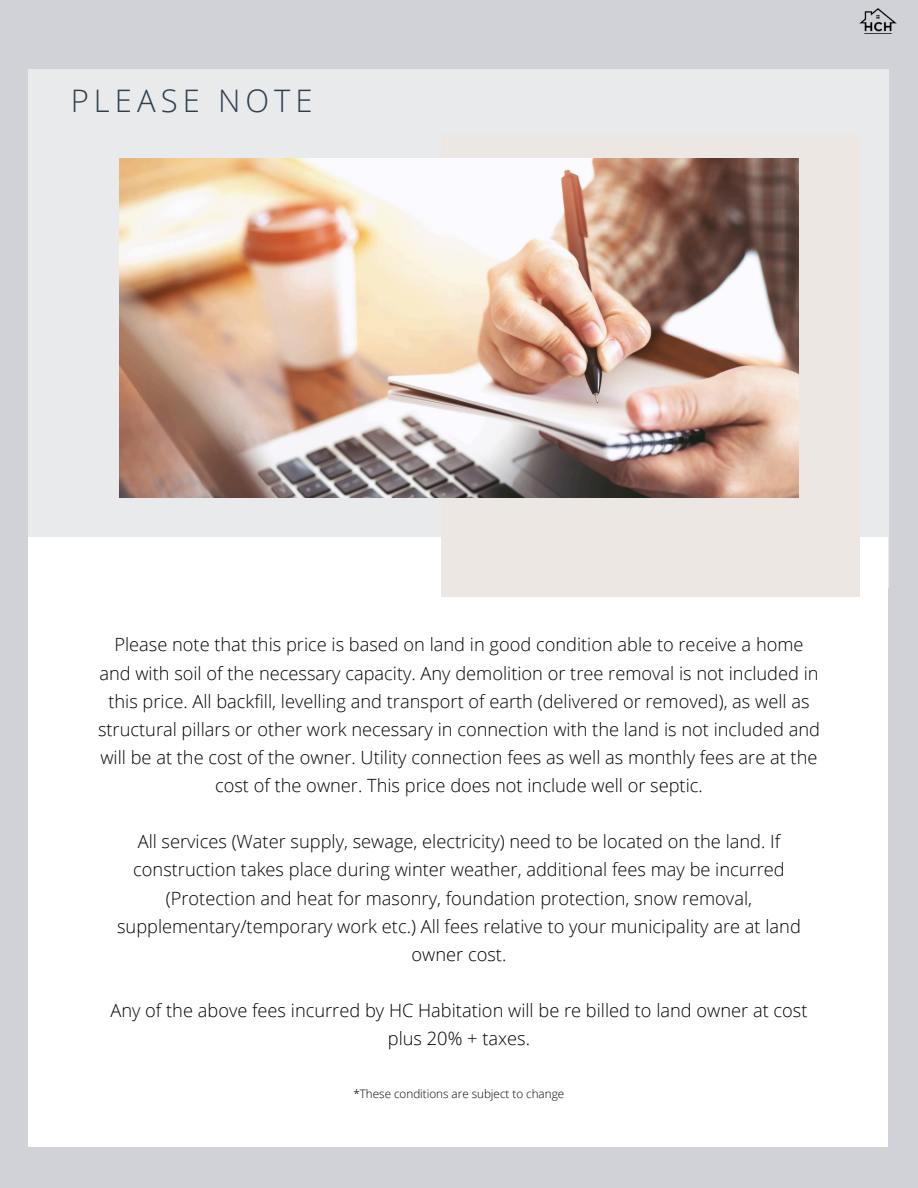
<style>
.page{position:relative;width:918px;height:1188px;background:#d0d2d7}
.page>*{position:absolute;margin:0;border:0;box-sizing:border-box;transform-origin:0 0}
.t1{font:300 31.05px "Open Sans";letter-spacing:.165em;color:#2d3f4e}
.t2{font:300 18.3px/28.2px "Open Sans";color:#000;text-align:center}
.t3{font:300 11.7px "Open Sans";color:#000}
</style>
<div class="page">
<div style="left:29px;top:69px;width:860px;height:519px;background:#e9eaec"></div>
<div style="left:29px;top:537px;width:859px;height:610px;background:#fff"></div>
<div style="left:441px;top:135px;width:418px;height:462px;background:#ede7e3"></div>
<img style="left:119px;top:158px;width:680px;height:340px">
<img style="left:860px;top:8px;width:37px;height:26px">
<h2 class="t1" style="left:71px;top:79px;width:243px">PLEASE NOTE</h2>
<p class="t2" style="left:98px;top:630px;width:723px">Please note that this price is based on land in good condition able to receive a home and with soil of the necessary capacity. Any demolition or tree removal is not included in this price. All backfill, levelling and transport of earth (delivered or removed), as well as structural pillars or other work necessary in connection with the land is not included and will be at the cost of the owner. Utility connection fees as well as monthly fees are at the cost of the owner. This price does not include well or septic.</p>
<h2 class="t2" style="left:117px;top:827px;width:685px">All services (Water supply, sewage, electricity) need to be located on the land. If construction takes place during winter weather, additional fees may be incurred (Protection and heat for masonry, foundation protection, snow removal, supplementary/temporary work etc.) All fees relative to your municipality are at land owner cost.</h2>
<h2 class="t2" style="left:110px;top:996px;width:699px">Any of the above fees incurred by HC Habitation will be re billed to land owner at cost plus 20% + taxes.</h2>
<p class="t3" style="left:353px;top:1086px;width:212px">*These conditions are subject to change</p>
</div>
